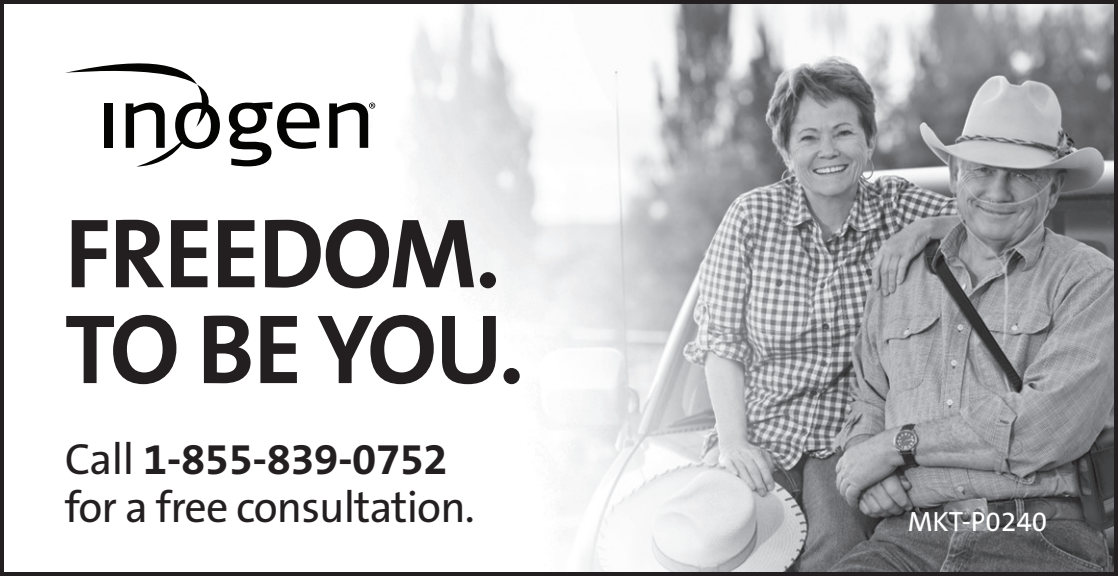
<style>
.page{position:relative;width:1118px;height:576px;background:#fff}
.page>*{position:absolute;margin:0;border:0;box-sizing:border-box;transform-origin:0 0}
.t1{font:700 99.6px/96px "The Sans B7";letter-spacing:-.02em;color:#231f20}
.t2{font:44px "The Sans B5 Plain";letter-spacing:-.02em;color:#231f20}
.t3{font:700 44px "The Sans B7";letter-spacing:-.01em;color:#231f20}
.t4{font:28px "The Sans B5 Plain";color:#fff}
.s1{font-family:"The Sans B5 Plain";font-weight:400}
</style>
<div class="page">
<img style="left:319px;top:5px;width:793px;height:566px">
<svg style="left:65px;top:63px;width:254px;height:104px"></svg>
<svg style="left:329px;top:103px;width:46px;height:45px"></svg>
<div style="left:0;top:0;width:1117px;height:576px;border:4px solid #231f20"></div>
<h1 class="t1" style="left:65px;top:209px;width:461px">FREEDOM.<br>TO BE YOU.</h1>
<p class="t3" style="left:65px;top:436px;width:384px"><span class="s1">Call</span> 1-855-839-0752</p>
<p class="t2" style="left:65px;top:485px;width:411px">for a free consultation.</p>
<p class="t4" style="left:907px;top:507px;width:141px">MKT-P0240</p>
</div>
